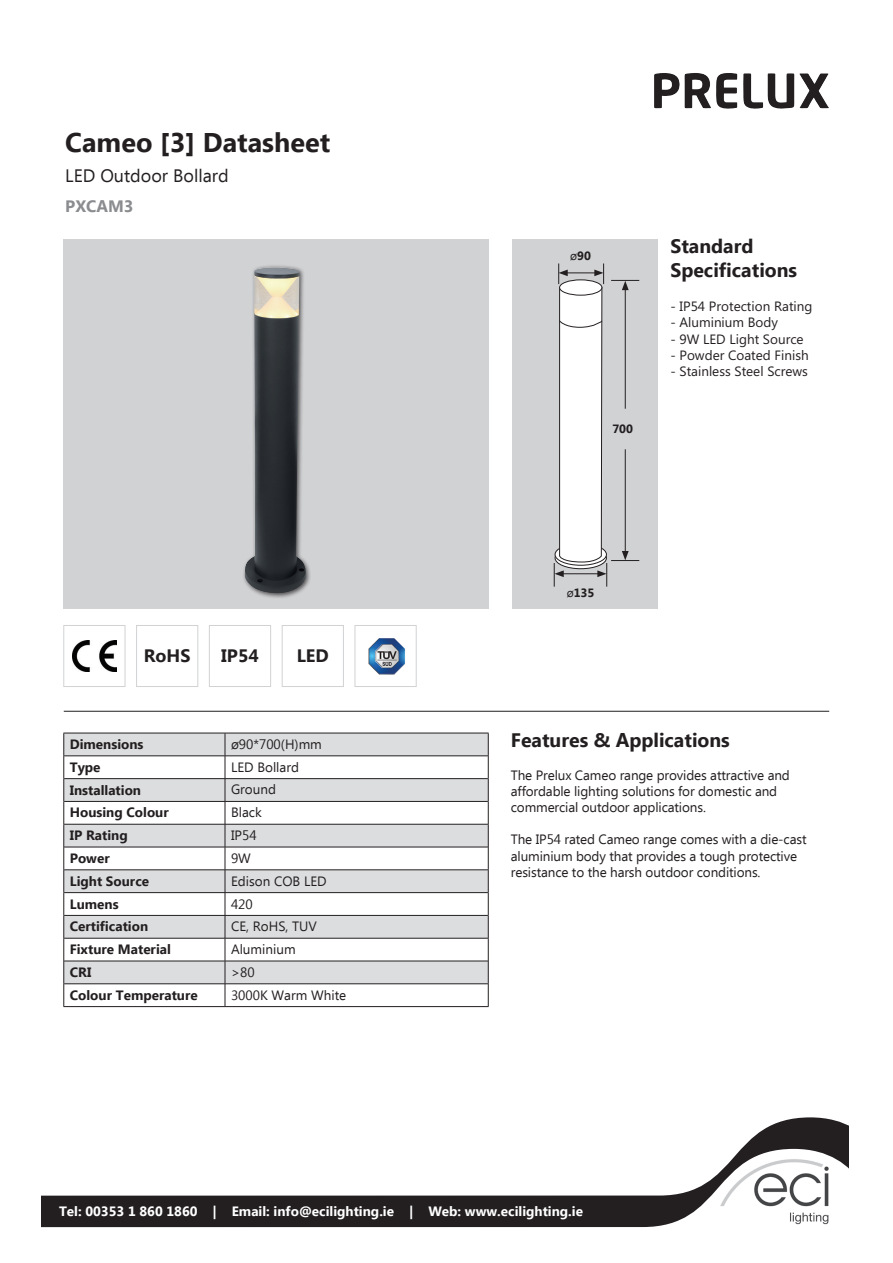
<style>
.page{position:relative;width:893px;height:1263px;background:#fff}
.page>*{position:absolute;margin:0;border:0;box-sizing:border-box;transform-origin:0 0}
.t1{font:700 27px "Ebrima";color:#231f20}
.t2{font:700 19.5px/23.4px "Ebrima";color:#231f20}
.t3{font:18px "Ebrima";color:#231f20}
.t4{font:700 18px "Ebrima";color:#231f20}
.t5{font:700 16.5px "Ebrima";color:#8a8c8f}
.t6{font:13.5px/16.2px "Ebrima";letter-spacing:-.01em;color:#231f20}
.t7{font:700 13.5px "Ebrima";color:#231f20}
.t8{font:13.5px "Microsoft Phags Pa";color:#231f20}
.t9{font:700 13.5px "Ebrima";color:#fff}
.t10{font:700 12px "Ebrima";color:#231f20}
.s1{font-weight:400}
</style>
<div class="page">
<img style="left:654px;top:73px;width:141px;height:36px">
<svg style="left:741px;top:1117px;width:108px;height:32px;fill:#231f20"></svg>
<svg style="left:41px;top:1149px;width:808px;height:79px"></svg>
<div style="left:55px;top:1201px;width:532px;height:22px;background:#231f20"></div>
<img style="left:719px;top:1158px;width:112px;height:68px">
<hr style="left:64px;top:711px;width:765px;height:1px;background:#231f20">
<div style="left:64px;top:238px;width:425px;height:370px;background:#d1d2d4"></div>
<div style="left:513px;top:239px;width:145px;height:369px;background:#d1d2d4"></div>
<div style="left:63px;top:625px;width:62px;height:62px;border:1px solid #d1d2d4"></div>
<div style="left:136px;top:625px;width:62px;height:62px;border:1px solid #d1d2d4"></div>
<div style="left:209px;top:625px;width:62px;height:62px;border:1px solid #d1d2d4"></div>
<div style="left:282px;top:625px;width:62px;height:62px;border:1px solid #d1d2d4"></div>
<div style="left:355px;top:625px;width:62px;height:62px;border:1px solid #d1d2d4"></div>
<img style="left:72px;top:641px;width:45px;height:30px">
<svg style="left:64px;top:734px;width:424px;height:249px;fill:#dcdddf"></svg>
<hr style="left:63px;top:733px;width:162px;height:1px;background:#231f20">
<hr style="left:225px;top:733px;width:264px;height:1px;background:#231f20">
<svg style="left:63px;top:733px;width:1px;height:273px"></svg>
<svg style="left:488px;top:733px;width:1px;height:273px"></svg>
<hr style="left:63px;top:1006px;width:162px;height:1px;background:#231f20">
<hr style="left:225px;top:1006px;width:264px;height:1px;background:#231f20">
<hr style="left:64px;top:755px;width:161px;height:1px;background:#231f20">
<hr style="left:225px;top:755px;width:263px;height:1px;background:#231f20">
<hr style="left:64px;top:778px;width:161px;height:1px;background:#231f20">
<hr style="left:225px;top:778px;width:263px;height:1px;background:#231f20">
<hr style="left:64px;top:801px;width:161px;height:1px;background:#231f20">
<hr style="left:225px;top:801px;width:263px;height:1px;background:#231f20">
<hr style="left:64px;top:824px;width:161px;height:1px;background:#231f20">
<hr style="left:225px;top:824px;width:263px;height:1px;background:#231f20">
<hr style="left:64px;top:847px;width:161px;height:1px;background:#231f20">
<hr style="left:225px;top:847px;width:263px;height:1px;background:#231f20">
<hr style="left:64px;top:869px;width:161px;height:1px;background:#231f20">
<hr style="left:225px;top:869px;width:263px;height:1px;background:#231f20">
<hr style="left:64px;top:892px;width:161px;height:1px;background:#231f20">
<hr style="left:225px;top:892px;width:263px;height:1px;background:#231f20">
<hr style="left:64px;top:915px;width:161px;height:1px;background:#231f20">
<hr style="left:225px;top:915px;width:263px;height:1px;background:#231f20">
<hr style="left:64px;top:938px;width:161px;height:1px;background:#231f20">
<hr style="left:225px;top:938px;width:263px;height:1px;background:#231f20">
<hr style="left:64px;top:961px;width:161px;height:1px;background:#231f20">
<hr style="left:225px;top:961px;width:263px;height:1px;background:#231f20">
<hr style="left:64px;top:983px;width:161px;height:1px;background:#231f20">
<hr style="left:225px;top:983px;width:263px;height:1px;background:#231f20">
<svg style="left:225px;top:733px;width:1px;height:273px"></svg>
<div style="left:242px;top:264px;width:70px;height:335px;background:#231f20;opacity:.75"></div>
<img style="left:244px;top:267px;width:62px;height:327px">
<img style="left:368px;top:638px;width:37px;height:37px">
<svg style="left:554px;top:263px;width:85px;height:324px"></svg>
<h1 class="t1" style="left:65px;top:123px;width:266px">Cameo [3] Datasheet</h1>
<h3 class="t3" style="left:65px;top:163px;width:165px">LED Outdoor Bollard</h3>
<p class="t5" style="left:65px;top:194px;width:70px">PXCAM3</p>
<h3 class="t4" style="left:144px;top:642px;width:48px">RoHS</h3>
<h3 class="t4" style="left:221px;top:642px;width:39px">IP54</h3>
<h3 class="t4" style="left:297px;top:642px;width:34px">LED</h3>
<p class="t7" style="left:70px;top:734px;width:75px">Dimensions</p>
<p class="t6" style="left:231px;top:737px;width:92px">ø90*700(H)mm</p>
<p class="t7" style="left:70px;top:757px;width:32px">Type</p>
<p class="t6" style="left:231px;top:760px;width:70px">LED Bollard</p>
<p class="t7" style="left:70px;top:780px;width:73px">Installation</p>
<p class="t6" style="left:231px;top:782px;width:47px">Ground</p>
<p class="t7" style="left:70px;top:803px;width:101px">Housing Colour</p>
<p class="t6" style="left:231px;top:805px;width:32px">Black</p>
<p class="t7" style="left:70px;top:825px;width:59px">IP Rating</p>
<p class="t6" style="left:231px;top:828px;width:27px">IP54</p>
<p class="t7" style="left:70px;top:848px;width:41px">Power</p>
<p class="t6" style="left:231px;top:851px;width:21px">9W</p>
<p class="t7" style="left:70px;top:871px;width:81px">Light Source</p>
<p class="t6" style="left:231px;top:874px;width:97px">Edison COB LED</p>
<p class="t7" style="left:70px;top:894px;width:50px">Lumens</p>
<p class="t6" style="left:231px;top:896px;width:23px">420</p>
<p class="t7" style="left:70px;top:917px;width:80px">Certification</p>
<p class="t6" style="left:231px;top:919px;width:87px">CE, RoHS, TUV</p>
<p class="t7" style="left:70px;top:939px;width:103px">Fixture Material</p>
<p class="t6" style="left:231px;top:942px;width:66px">Aluminium</p>
<p class="t7" style="left:70px;top:962px;width:23px">CRI</p>
<p class="t6" style="left:231px;top:965px;width:25px">&gt;80</p>
<p class="t7" style="left:70px;top:985px;width:130px">Colour Temperature</p>
<p class="t6" style="left:231px;top:988px;width:117px">3000K Warm White</p>
<p class="t10" style="left:570px;top:247px;width:22px"><span class="s1">ø</span>90</p>
<p class="t10" style="left:612px;top:420px;width:22px">700</p>
<h2 class="t2" style="left:670px;top:236px;width:128px">Standard<br>Specifications</h2>
<p class="t8" style="left:670px;top:297px;width:144px">- IP54 Protection Rating</p>
<p class="t8" style="left:670px;top:313px;width:109px">- Aluminium Body</p>
<p class="t8" style="left:670px;top:330px;width:135px">- 9W LED Light Source</p>
<p class="t8" style="left:670px;top:346px;width:140px">- Powder Coated Finish</p>
<p class="t8" style="left:670px;top:362px;width:139px">- Stainless Steel Screws</p>
<p class="t10" style="left:567px;top:584px;width:29px"><span class="s1">ø</span>135</p>
<h2 class="t2" style="left:511px;top:729px;width:221px">Features &amp; Applications</h2>
<p class="t6" style="left:511px;top:767px;width:281px">The Prelux Cameo range provides attractive and affordable lighting solutions for domestic and commercial outdoor applications.</p>
<p class="t6" style="left:511px;top:832px;width:297px">The IP54 rated Cameo range comes with a die-cast aluminium body that provides a tough protective resistance to the harsh outdoor conditions.</p>
<p class="t9" style="left:59px;top:1201px;width:526px">Tel: 00353 1 860 1860 | Email: info@ecilighting.ie | Web: www.ecilighting.ie</p>
</div>
